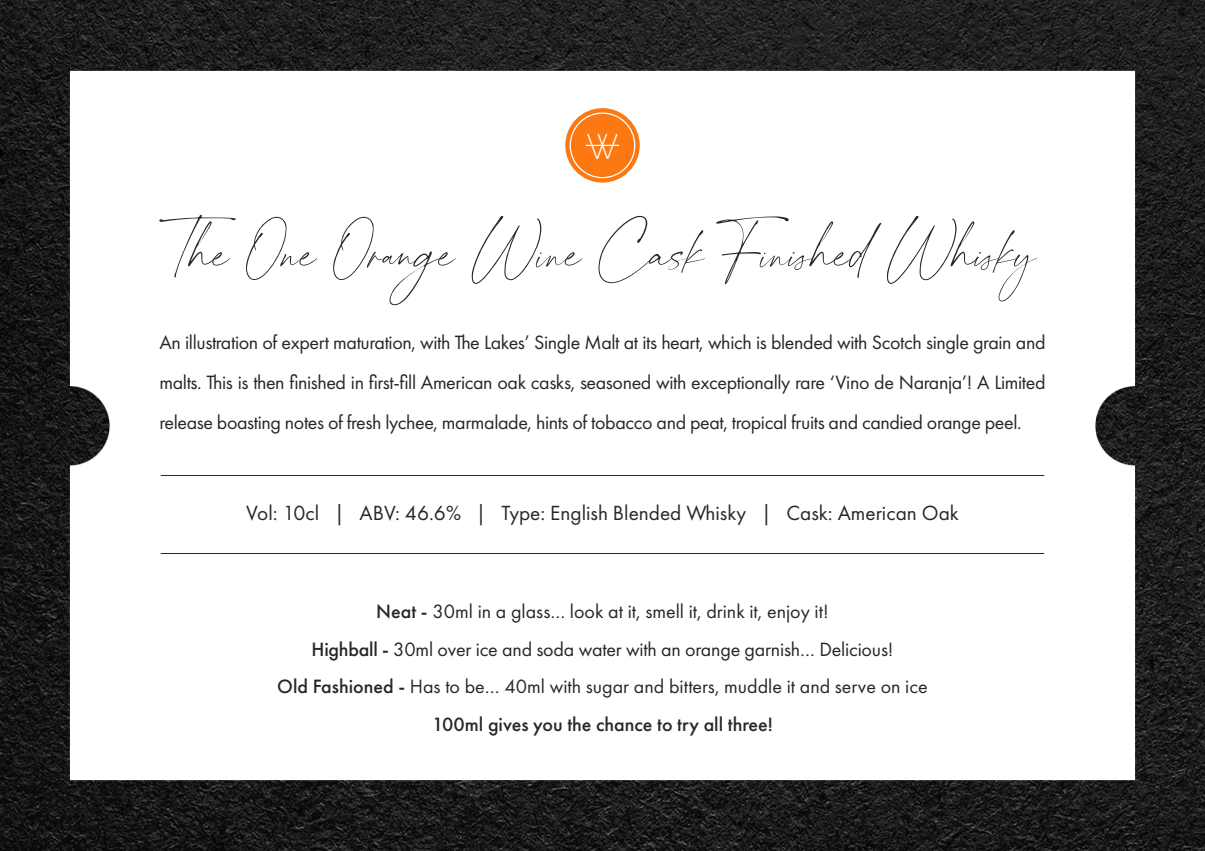
<style>
.page{position:relative;width:1205px;height:851px;background:#fff}
.page>*{position:absolute;margin:0;border:0;box-sizing:border-box;transform-origin:0 0}
.t1{font:50px "theartisan";color:#272727}
.t2{font:36.25px "Particle";color:#fff}
.t3{font:21.25px "Futura PT";color:#272727}
.t4{font:20px/37.5px "Futura PT";letter-spacing:-.01em;color:#272727;text-align:center}
.s1{font-weight:500}
</style>
<div class="page">
<img style="left:0;top:0;width:1205px;height:850px">
<div style="left:565px;top:108px;width:75px;height:74px;background:#fc7813;border-radius:50%"></div>
<hr style="left:586px;top:145px;width:33px;height:1px;background:#fff">
<div style="left:569px;top:112px;width:66px;height:66px;border:1px solid #fff;border-radius:50%"></div>
<hr style="left:161px;top:475px;width:883px;height:1px;background:#272727">
<hr style="left:161px;top:553px;width:883px;height:1px;background:#272727">
<h2 class="t2" style="left:587px;top:130px;width:33px">W</h2>
<h1 class="t1" style="left:168px;top:222px;width:869px">The One Orange Wine Cask Finished Whisky</h1>
<p class="t4" style="left:159px;top:322px;width:887px;line-height:40px;text-align:justify">An illustration of expert maturation, with The Lakes’ Single Malt at its heart, which is blended with Scotch single grain and malts. This is then finished in first-fill American oak casks, seasoned with exceptionally rare ‘Vino de Naranja’! A Limited release boasting notes of fresh lychee, marmalade, hints of tobacco and peat, tropical fruits and candied orange peel.</p>
<p class="t3" style="left:246px;top:500px;width:714px">Vol: 10cl | ABV: 46.6% | Type: English Blended Whisky | Cask: American Oak</p>
<p class="t4" style="left:277px;top:592px;width:652px"><span class="s1">Neat -</span> 30ml in a glass… look at it, smell it, drink it, enjoy it!<br><span class="s1">Highball -</span> 30ml over ice and soda water with an orange garnish… Delicious!<br><span class="s1">Old Fashioned -</span> Has to be… 40ml with sugar and bitters, muddle it and serve on ice <span class="s1">100ml gives you the chance to try all three!</span></p>
</div>
